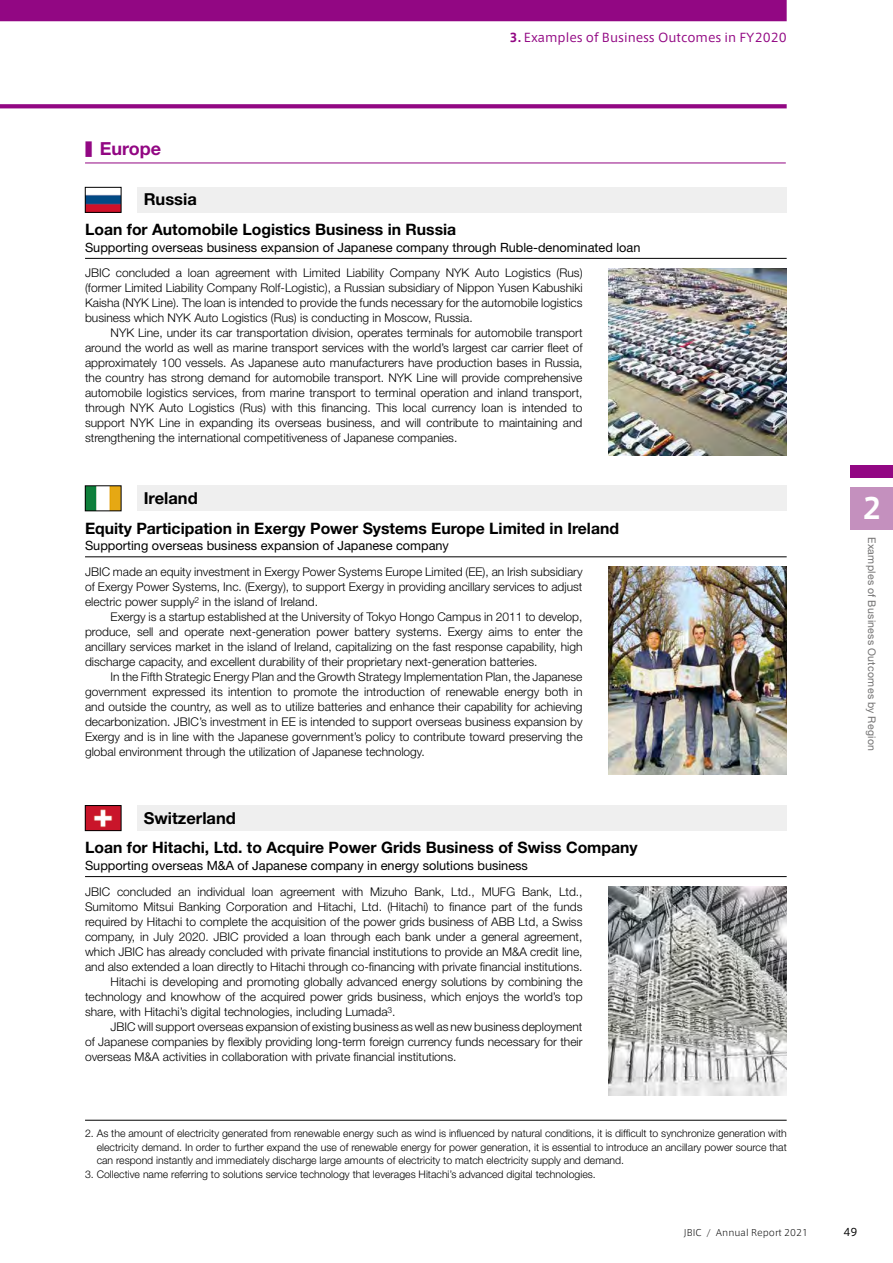
<style>
.page{position:relative;width:893px;height:1263px;background:#fff}
.page>*{position:absolute;margin:0;border:0;box-sizing:border-box;transform-origin:0 0}
.t1{font:700 28.5px "Axis Std";color:#fff}
.t2{font:700 18px "Helvetica Neue LT Std";color:#920783}
.t3{font:700 16.5px "Helvetica Neue LT Std";color:#000}
.t4{font:700 15.75px "Helvetica Neue LT Std";color:#000}
.t5{font:12.75px "Helvetica Neue LT Std";color:#000}
.t6{font:300 12px/15px "Helvetica Neue LT Std";color:#000;text-align:justify}
.t7{font:12px "Axis Latin Pro";color:#920783}
.t8{font:300 10.5px/13.5px "Helvetica Neue LT Std";color:#000;text-align:justify}
.t9{font:10.5px "Helvetica Neue LT Std";letter-spacing:.03em;color:#727171}
.t10{font:10.5px "Axis Latin Pro";color:#000}
.t11{font:300 9px "Axis Latin Pro";color:#000}
.s1{font-family:"UD Shin Go NT Pr 6 N";font-weight:500}
.s2{font-weight:700}
</style>
<div class="page">
<div style="left:850px;top:487px;width:43px;height:43px;background:#c490be"></div>
<div style="left:850px;top:465px;width:43px;height:13px;background:#920783"></div>
<hr style="left:85px;top:163px;width:701px;height:1px;background:#920783">
<svg style="left:85px;top:485px;width:37px;height:26px"></svg>
<div style="left:137px;top:486px;width:650px;height:25px;background:#efefef"></div>
<hr style="left:85px;top:557px;width:702px;height:1px;background:#000">
<img style="left:608px;top:567px;width:179px;height:208px">
<svg style="left:85px;top:805px;width:37px;height:26px"></svg>
<div style="left:137px;top:805px;width:650px;height:26px;background:#efefef"></div>
<hr style="left:85px;top:876px;width:702px;height:1px;background:#000">
<img style="left:608px;top:886px;width:179px;height:209px">
<svg style="left:85px;top:187px;width:37px;height:26px"></svg>
<div style="left:137px;top:187px;width:650px;height:26px;background:#efefef"></div>
<hr style="left:85px;top:258px;width:702px;height:1px;background:#000">
<img style="left:608px;top:268px;width:179px;height:187px">
<svg style="left:0;top:104px;width:787px;height:4px;background:#961288"></svg>
<div style="left:0;top:0;width:787px;height:21px;background:#920783"></div>
<hr style="left:85px;top:1120px;width:702px;height:1px;background:#000">
<h2 class="t2" style="left:85px;top:138px;width:78px"><span class="s1">■</span> Europe</h2>
<p class="t7" style="left:510px;top:30px;width:279px"><span class="s2">3.</span> Examples of Business Outcomes in FY2020</p>
<h3 class="t3" style="left:144px;top:189px;width:55px">Russia</h3>
<h3 class="t4" style="left:85px;top:220px;width:373px">Loan for Automobile Logistics Business in Russia</h3>
<p class="t5" style="left:85px;top:240px;width:557px">Supporting overseas business expansion of Japanese company through Ruble-denominated loan</p>
<p class="t6" style="left:85px;top:265px;width:499px">JBIC concluded a loan agreement with Limited Liability Company NYK Auto Logistics (Rus) (former Limited Liability Company Rolf-Logistic), a Russian subsidiary of Nippon Yusen Kabushiki Kaisha (NYK Line). The loan is intended to provide the funds necessary for the automobile logistics business which NYK Auto Logistics (Rus) is conducting in Moscow, Russia.</p>
<p class="t6" style="left:85px;top:325px;width:499px;text-indent:26px">NYK Line, under its car transportation division, operates terminals for automobile transport around the world as well as marine transport services with the world’s largest car carrier fleet of approximately 100 vessels. As Japanese auto manufacturers have production bases in Russia, the country has strong demand for automobile transport. NYK Line will provide comprehensive automobile logistics services, from marine transport to terminal operation and inland transport, through NYK Auto Logistics (Rus) with this financing. This local currency loan is intended to support NYK Line in expanding its overseas business, and will contribute to maintaining and strengthening the international competitiveness of Japanese companies.</p>
<h3 class="t3" style="left:144px;top:488px;width:56px">Ireland</h3>
<h3 class="t4" style="left:85px;top:518px;width:535px">Equity Participation in Exergy Power Systems Europe Limited in Ireland</h3>
<p class="t5" style="left:85px;top:538px;width:365px">Supporting overseas business expansion of Japanese company</p>
<p class="t6" style="left:85px;top:564px;width:499px">JBIC made an equity investment in Exergy Power Systems Europe Limited (EE), an Irish subsidiary of Exergy Power Systems, Inc. (Exergy), to support Exergy in providing ancillary services to adjust electric power supply<sup>2</sup> in the island of Ireland.</p>
<p class="t6" style="left:85px;top:609px;width:499px;text-indent:26px">Exergy is a startup established at the University of Tokyo Hongo Campus in 2011 to develop, produce, sell and operate next-generation power battery systems. Exergy aims to enter the ancillary services market in the island of Ireland, capitalizing on the fast response capability, high discharge capacity, and excellent durability of their proprietary next-generation batteries.</p>
<p class="t6" style="left:85px;top:669px;width:499px;text-indent:26px">In the Fifth Strategic Energy Plan and the Growth Strategy Implementation Plan, the Japanese government expressed its intention to promote the introduction of renewable energy both in and outside the country, as well as to utilize batteries and enhance their capability for achieving decarbonization. JBIC’s investment in EE is intended to support overseas business expansion by Exergy and is in line with the Japanese government’s policy to contribute toward preserving the global environment through the utilization of Japanese technology.</p>
<h3 class="t3" style="left:144px;top:807px;width:94px">Switzerland</h3>
<h3 class="t4" style="left:85px;top:838px;width:554px">Loan for Hitachi, Ltd. to Acquire Power Grids Business of Swiss Company</h3>
<p class="t5" style="left:85px;top:858px;width:444px">Supporting overseas M&amp;A of Japanese company in energy solutions business</p>
<p class="t6" style="left:85px;top:883px;width:499px">JBIC concluded an individual loan agreement with Mizuho Bank, Ltd., MUFG Bank, Ltd.,</p>
<p class="t6" style="left:85px;top:898px;width:499px">Sumitomo Mitsui Banking Corporation and Hitachi, Ltd. (Hitachi) to finance part of the funds</p>
<p class="t6" style="left:85px;top:913px;width:499px">required by Hitachi to complete the acquisition of the power grids business of ABB Ltd, a Swiss</p>
<p class="t6" style="left:85px;top:928px;width:499px">company, in July 2020. JBIC provided a loan through each bank under a general agreement,</p>
<p class="t6" style="left:85px;top:943px;width:499px">which JBIC has already concluded with private financial institutions to provide an M&amp;A credit line,</p>
<p class="t6" style="left:85px;top:958px;width:499px">and also extended a loan directly to Hitachi through co-financing with private financial institutions.</p>
<p class="t6" style="left:111px;top:973px;width:473px">Hitachi is developing and promoting globally advanced energy solutions by combining the</p>
<p class="t6" style="left:85px;top:988px;width:499px">technology and knowhow of the acquired power grids business, which enjoys the world’s top</p>
<p class="t6" style="left:85px;top:1003px;width:312px">share, with Hitachi’s digital technologies, including Lumada<sup>3</sup>.</p>
<p class="t6" style="left:111px;top:1018px;width:473px">JBIC will support overseas expansion of existing business as well as new business deployment</p>
<p class="t6" style="left:85px;top:1033px;width:499px">of Japanese companies by flexibly providing long-term foreign currency funds necessary for their</p>
<p class="t6" style="left:85px;top:1048px;width:373px">overseas M&amp;A activities in collaboration with private financial institutions.</p>
<p class="t8" style="left:97px;top:1127px;width:691px;text-indent:-12px">2. As the amount of electricity generated from renewable energy such as wind is influenced by natural conditions, it is difficult to synchronize generation with electricity demand. In order to further expand the use of renewable energy for power generation, it is essential to introduce an ancillary power source that can respond instantly and immediately discharge large amounts of electricity to match electricity supply and demand.</p>
<p class="t8" style="left:85px;top:1167px;width:512px">3. Collective name referring to solutions service technology that leverages Hitachi’s advanced digital technologies.</p>
<h1 class="t1" style="left:862px;top:486px;width:21px">2</h1>
<p class="t9" style="left:878px;top:537px;width:216px;rotate:90deg">Examples of Business Outcomes by Region</p>
<p class="t11" style="left:684px;top:1227px;width:126px">JBIC / Annual Report 2021</p>
<p class="t10" style="left:843px;top:1225px;width:15px">49</p>
</div>
